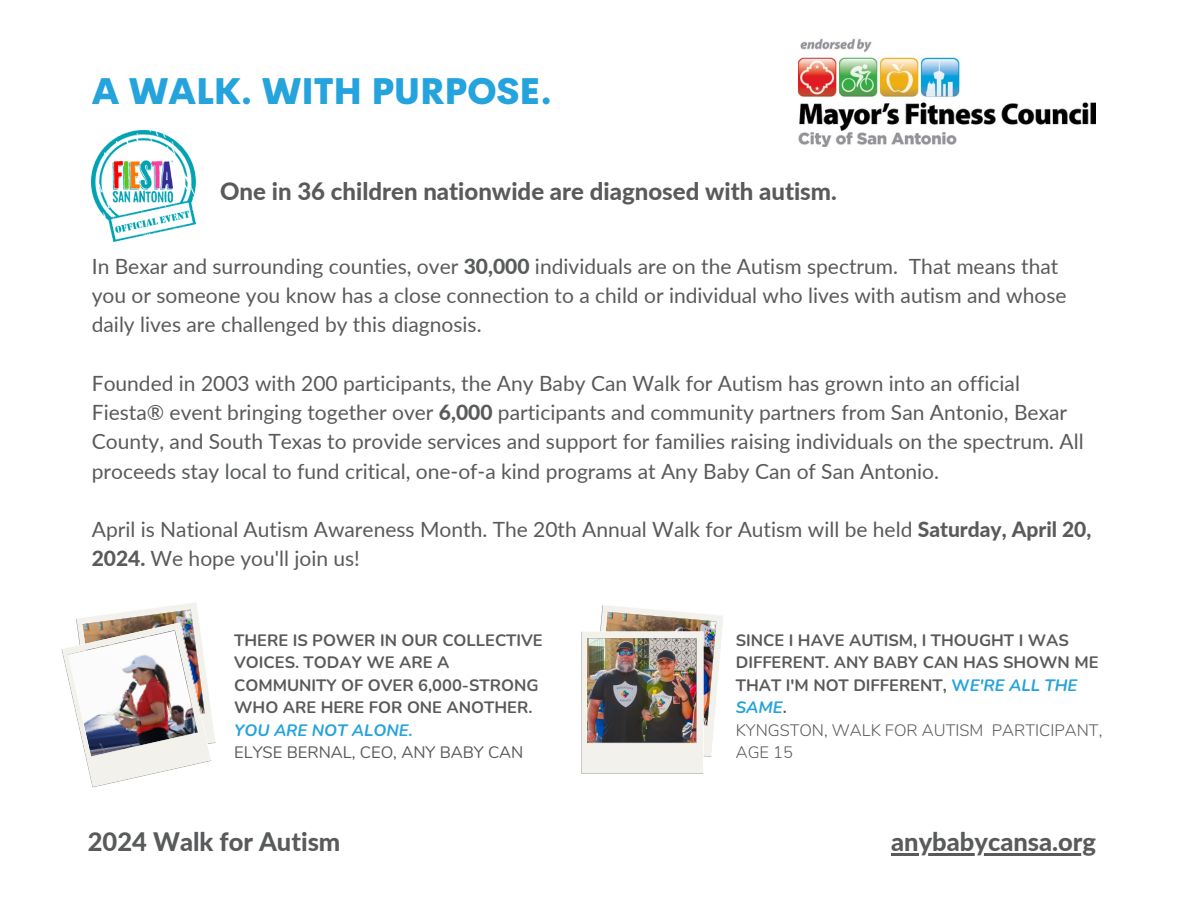
<style>
.page{position:relative;width:1188px;height:918px;background:#fff}
.page>*{position:absolute;margin:0;border:0;box-sizing:border-box;transform-origin:0 0}
.t1{font:800 36px "Cerebri Sans";color:#25a3dd}
.t2{font:800 25.5px "Lato";color:#595a5b}
.t3{font:800 24px "Lato";color:#595a5b}
.t4{font:21px/29.2px "Lato";color:#595a5b}
.t5{font:700 16.5px/22.5px "Nunito";color:#595a5b}
.t6{font:300 16.5px/22.5px "Nunito";color:#595a5b}
.t7{font:16.5px "Nunito";color:#595a5b}
.t8{font:italic 700 16.5px "Nunito";color:#25a3dd}
.s1{font-weight:800}
.s2{color:#25a3dd}
.s3{font-style:italic;color:#25a3dd}
</style>
<div class="page">
<img style="left:581px;top:605px;width:142px;height:169px">
<img style="left:92px;top:130px;width:103px;height:111px">
<img style="left:61px;top:603px;width:155px;height:185px">
<img style="left:799px;top:38px;width:297px;height:108px">
<hr style="left:891px;top:853px;width:205px;height:2px;background:#595a5b">
<p class="t1" style="left:92px;top:68px;width:462px">A WALK. WITH PURPOSE.</p>
<p class="t3" style="left:220px;top:177px;width:618px">One in 36 children nationwide are diagnosed with autism.</p>
<p class="t4" style="left:92px;top:251px;width:976px">In Bexar and surrounding counties, over <span class="s1">30,000</span> individuals are on the Autism spectrum. That means that you or someone you know has a close connection to a child or individual who lives with autism and whose daily lives are challenged by this diagnosis.</p>
<p class="t4" style="left:92px;top:368px;width:993px">Founded in 2003 with 200 participants, the Any Baby Can Walk for Autism has grown into an official Fiesta® event bringing together over <span class="s1">6,000</span> participants and community partners from San Antonio, Bexar County, and South Texas to provide services and support for families raising individuals on the spectrum. All proceeds stay local to fund critical, one-of-a kind programs at Any Baby Can of San Antonio.</p>
<p class="t4" style="left:92px;top:514px;width:1001px">April is National Autism Awareness Month. The 20th Annual Walk for Autism will be held <span class="s1">Saturday, April 20,<br>2024.</span> We hope you'll join us!</p>
<p class="t5" style="left:234px;top:629px;width:310px">THERE IS POWER IN OUR COLLECTIVE<br>VOICES. TODAY WE ARE A<br>COMMUNITY OF OVER 6,000-STRONG<br>WHO ARE HERE FOR ONE ANOTHER.</p>
<p class="t8" style="left:234px;top:719px;width:180px">YOU ARE NOT ALONE.</p>
<p class="t7" style="left:234px;top:741px;width:291px">ELYSE BERNAL, CEO, ANY BABY CAN</p>
<p class="t5" style="left:736px;top:629px;width:364px">SINCE I HAVE AUTISM, I THOUGHT I WAS<br>DIFFERENT. ANY BABY CAN HAS SHOWN ME<br>THAT I'M NOT DIFFERENT, <span class="s2">W</span><span class="s3">E'RE ALL THE<br>SAME</span>.</p>
<p class="t6" style="left:736px;top:719px;width:368px">KYNGSTON, WALK FOR AUTISM PARTICIPANT,<br>AGE 15</p>
<p class="t2" style="left:88px;top:825px;width:254px">2024 Walk for Autism</p>
<p class="t2" style="left:891px;top:825px;width:206px">anybabycansa.org</p>
</div>
